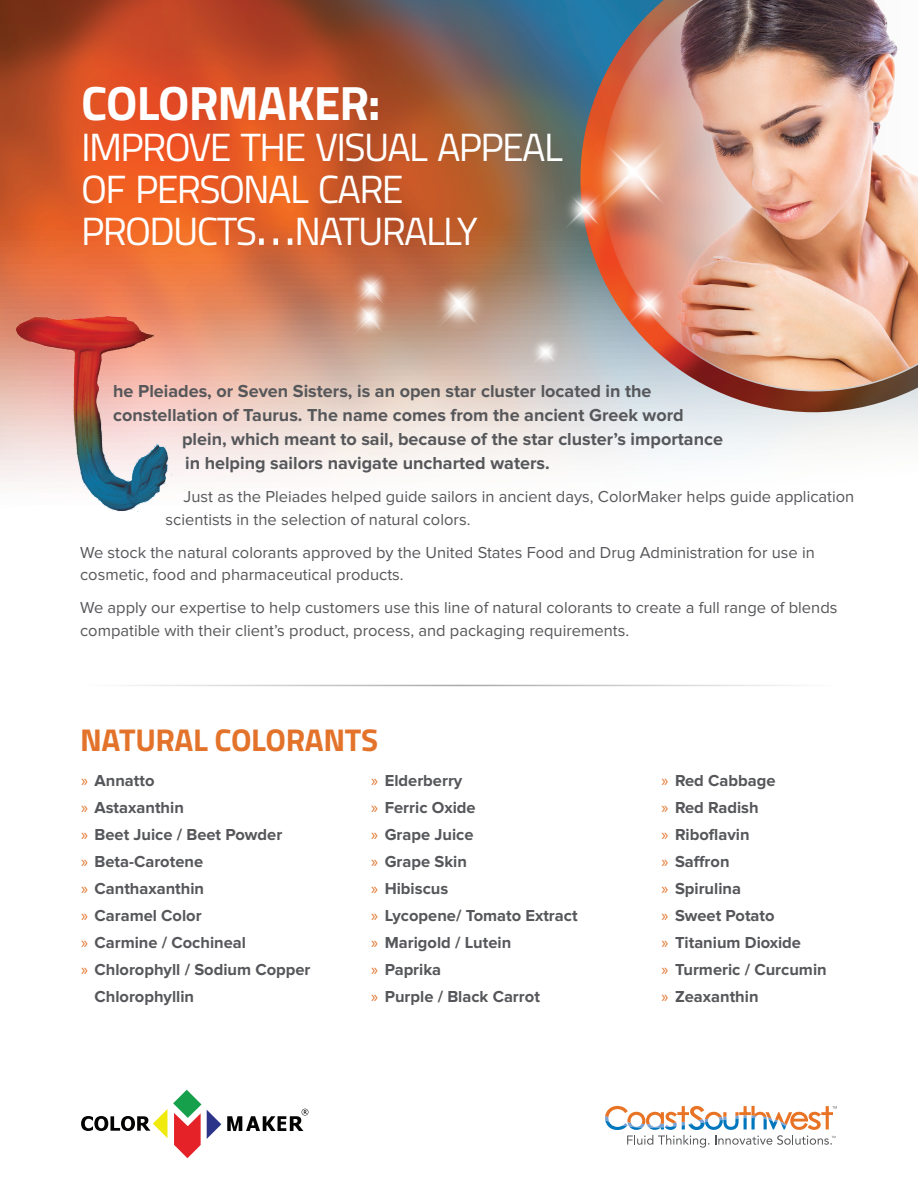
<style>
.page{position:relative;width:918px;height:1188px;background:#fff}
.page>*{position:absolute;margin:0;border:0;box-sizing:border-box;transform-origin:0 0}
.t1{font:700 48.15px "Titillium";letter-spacing:-.02em;color:#fff}
.t2{font:39.3px/41.8px "Titillium";letter-spacing:-.045em;color:#fff}
.t3{font:700 31.5px "Titillium";letter-spacing:-.01em;color:#e3732a}
.t4{font:700 18px "Proxima Nova";color:#56575a}
.t5{font:16.5px/22.5px "Proxima Nova";color:#56575a}
.t6{font:700 16.5px/27px "Proxima Nova";color:#56575a}
.s1{font-size:56.25px}
.s2{font-family:"Myriad Pro";font-weight:400;color:#e3732a}
</style>
<div class="page">
<img style="left:0;top:0;width:780px;height:476px">
<img style="left:549px;top:0;width:369px;height:445px">
<img style="left:602px;top:0;width:316px;height:391px">
<svg style="left:173px;top:1090px;width:48px;height:68px"></svg>
<svg style="left:81px;top:1109px;width:86px;height:29px"></svg>
<svg style="left:227px;top:1109px;width:81px;height:22px"></svg>
<svg style="left:605px;top:1106px;width:232px;height:42px"></svg>
<img style="left:336px;top:132px;width:401px;height:241px">
<img style="left:0;top:300px;width:188px;height:212px">
<hr style="left:80px;top:685px;width:756px;height:1px;background:#a8a9ad">
<p class="t1" style="left:81px;top:66px;width:301px">COLORMAKER:</p>
<p class="t2" style="left:81px;top:125px;width:483px">IMPROVE THE VISUAL APPEAL<br>OF PERSONAL CARE<br>PRODUCTS<span class="s1">…</span>NATURALLY</p>
<p class="t4" style="left:113px;top:381px;width:540px">he Pleiades, or Seven Sisters, is an open star cluster located in the</p>
<p class="t4" style="left:113px;top:405px;width:572px">constellation of Taurus. The name comes from the ancient Greek word</p>
<p class="t4" style="left:182px;top:429px;width:542px">plein, which meant to sail, because of the star cluster’s importance</p>
<p class="t4" style="left:185px;top:453px;width:366px">in helping sailors navigate uncharted waters.</p>
<p class="t5" style="left:166px;top:486px;width:690px;text-indent:18px">Just as the Pleiades helped guide sailors in ancient days, ColorMaker helps guide application scientists in the selection of natural colors.</p>
<p class="t5" style="left:80px;top:541px;width:736px">We stock the natural colorants approved by the United States Food and Drug Administration for use in cosmetic, food and pharmaceutical products.</p>
<p class="t5" style="left:80px;top:597px;width:759px">We apply our expertise to help customers use this line of natural colorants to create a full range of blends compatible with their client’s product, process, and packaging requirements.</p>
<p class="t3" style="left:80px;top:716px;width:300px">NATURAL COLORANTS</p>
<p class="t6" style="left:81px;top:767px;width:75px"><span class="s2">»</span> Annatto</p>
<p class="t6" style="left:81px;top:794px;width:104px"><span class="s2">»</span> Astaxanthin</p>
<p class="t6" style="left:81px;top:821px;width:203px"><span class="s2">»</span> Beet Juice / Beet Powder</p>
<p class="t6" style="left:81px;top:848px;width:124px"><span class="s2">»</span> Beta-Carotene</p>
<p class="t6" style="left:81px;top:875px;width:125px"><span class="s2">»</span> Canthaxanthin</p>
<p class="t6" style="left:81px;top:902px;width:122px"><span class="s2">»</span> Caramel Color</p>
<p class="t6" style="left:81px;top:929px;width:167px"><span class="s2">»</span> Carmine / Cochineal</p>
<p class="t6" style="left:94px;top:956px;width:218px;text-indent:-14px"><span class="s2">»</span> Chlorophyll / Sodium Copper<br>Chlorophyllin</p>
<p class="t6" style="left:371px;top:767px;width:93px"><span class="s2">»</span> Elderberry</p>
<p class="t6" style="left:371px;top:794px;width:106px"><span class="s2">»</span> Ferric Oxide</p>
<p class="t6" style="left:371px;top:821px;width:104px"><span class="s2">»</span> Grape Juice</p>
<p class="t6" style="left:371px;top:848px;width:97px"><span class="s2">»</span> Grape Skin</p>
<p class="t6" style="left:371px;top:875px;width:79px"><span class="s2">»</span> Hibiscus</p>
<p class="t6" style="left:371px;top:902px;width:208px"><span class="s2">»</span> Lycopene/ Tomato Extract</p>
<p class="t6" style="left:371px;top:929px;width:142px"><span class="s2">»</span> Marigold / Lutein</p>
<p class="t6" style="left:371px;top:956px;width:71px"><span class="s2">»</span> Paprika</p>
<p class="t6" style="left:371px;top:983px;width:170px"><span class="s2">»</span> Purple / Black Carrot</p>
<p class="t6" style="left:662px;top:767px;width:116px"><span class="s2">»</span> Red Cabbage</p>
<p class="t6" style="left:662px;top:794px;width:99px"><span class="s2">»</span> Red Radish</p>
<p class="t6" style="left:662px;top:821px;width:90px"><span class="s2">»</span> Riboflavin</p>
<p class="t6" style="left:662px;top:848px;width:70px"><span class="s2">»</span> Saffron</p>
<p class="t6" style="left:662px;top:875px;width:81px"><span class="s2">»</span> Spirulina</p>
<p class="t6" style="left:662px;top:902px;width:115px"><span class="s2">»</span> Sweet Potato</p>
<p class="t6" style="left:662px;top:929px;width:141px"><span class="s2">»</span> Titanium Dioxide</p>
<p class="t6" style="left:662px;top:956px;width:167px"><span class="s2">»</span> Turmeric / Curcumin</p>
<p class="t6" style="left:662px;top:983px;width:99px"><span class="s2">»</span> Zeaxanthin</p>
</div>
